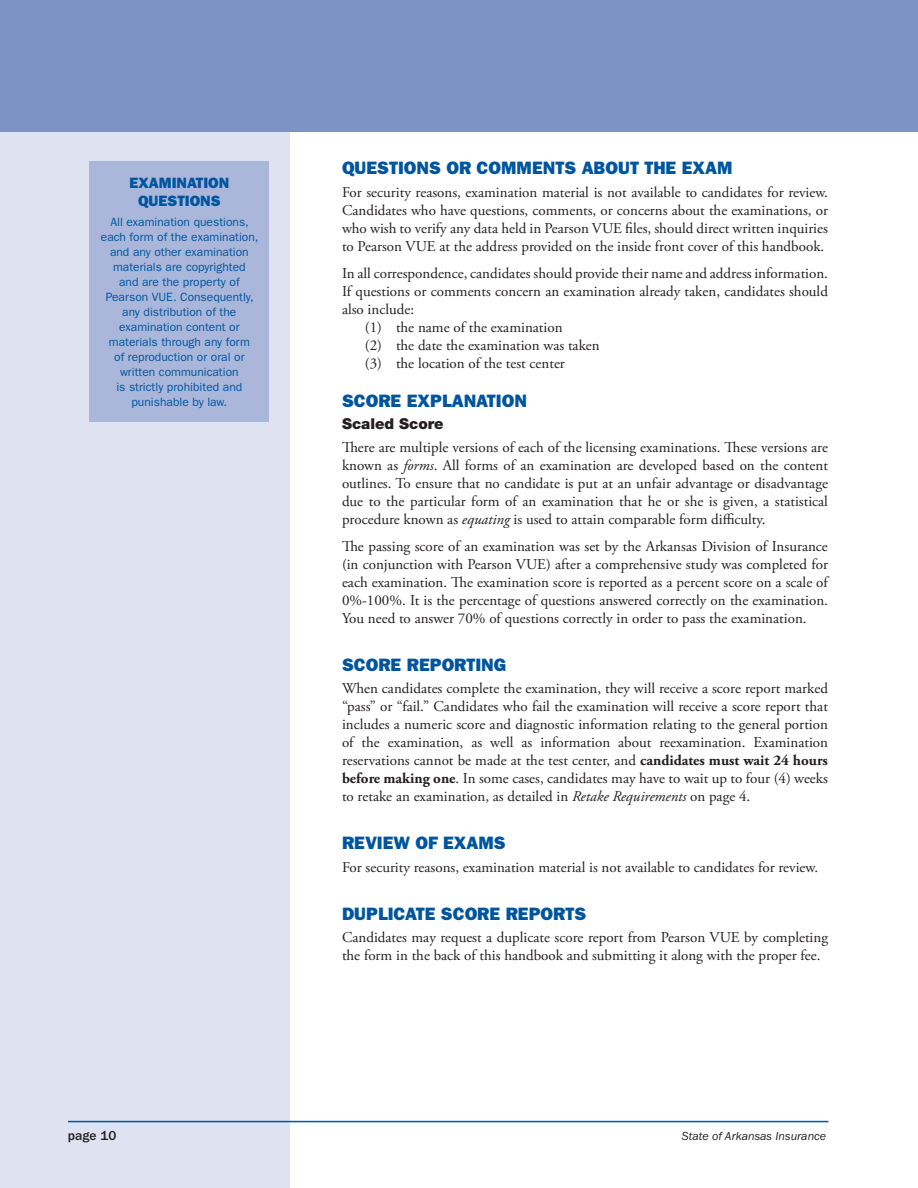
<style>
.page{position:relative;width:918px;height:1188px;background:#fff}
.page>*{position:absolute;margin:0;border:0;box-sizing:border-box;transform-origin:0 0}
.t1{font:18px "ITC Franklin Gothic Std Hvy";letter-spacing:.08em;color:#00559f}
.t2{font:18px "ITC Franklin Gothic Std Hvy";letter-spacing:.1em;color:#00559f}
.t3{font:18px "ITC Franklin Gothic Std Hvy";letter-spacing:.04em;color:#00559f}
.t4{font:15px/18px "Adobe Garamond Pro";color:#231f20;text-align:justify}
.t5{font:15px/18px "ITC Franklin Gothic Std Hvy";letter-spacing:.09em;color:#00559f;text-align:center}
.t6{font:900 15px "Helvetica Neue LT Std";color:#231f20}
.t7{font:500 13.5px "ITC Franklin Gothic Std";color:#231f20}
.t8{font:12px/15px "ITC Franklin Gothic Std";color:#00559f;text-align:center}
.t9{font:italic 12px "ITC Franklin Gothic Std";color:#231f20}
.s1{font-style:italic}
.s2{font-weight:700}
</style>
<div class="page">
<div style="left:0;top:0;width:290px;height:1188px;background:#dee2f1"></div>
<hr style="left:68px;top:1121px;width:760px;height:1px;background:#00559f">
<div style="left:0;top:0;width:918px;height:131px;background:#7d93c6"></div>
<div style="left:89px;top:161px;width:180px;height:261px;background:#aab7da"></div>
<p class="t5" style="left:129px;top:174px;width:101px">EXAMINATION<br>QUESTIONS</p>
<p class="t8" style="left:101px;top:214px;width:159px">All examination questions, each form of the examination, and any other examination materials are copyrighted<br>and are the property of<br>Pearson VUE. Consequently, any distribution of the examination content or materials through any form<br>of reproduction or oral or written communication<br>is strictly prohibited and punishable by law.</p>
<p class="t2" style="left:342px;top:158px;width:390px">QUESTIONS OR COMM ENTS ABOUT THE EXAM</p>
<p class="t4" style="left:342px;top:184px;width:488px">For security reasons, examination material is not available to candidates for review.<br>Candidates who have questions, comments, or concerns about the examinations, or who wish to verify any data held in Pearson VUE files, should direct written inquiries to Pearson VUE at the address provided on the inside front cover of this handbook.</p>
<p class="t4" style="left:342px;top:265px;width:488px">In all correspondence, candidates should provide their name and address information.</p>
<p class="t4" style="left:342px;top:283px;width:487px">If questions or comments concern an examination already taken, candidates should</p>
<p class="t4" style="left:342px;top:301px;width:74px">also include:</p>
<p class="t4" style="left:365px;top:319px;width:199px">(1) the name of the examination</p>
<p class="t4" style="left:365px;top:337px;width:236px">(2) the date the examination was taken</p>
<p class="t4" style="left:365px;top:355px;width:201px">(3) the location of the test center</p>
<p class="t1" style="left:342px;top:390px;width:13px">SCO</p>
<p class="t1" style="left:378px;top:390px;width:76px">RE EXPLANATION</p>
<p class="t6" style="left:342px;top:415px;width:103px">Scaled Score</p>
<p class="t4" style="left:342px;top:439px;width:488px">There are multiple versions of each of the licensing examinations. These versions are known as <span class="s1">forms</span>. All forms of an examination are developed based on the content outlines. To ensure that no candidate is put at an unfair advantage or disadvantage due to the particular form of an examination that he or she is given, a statistical procedure known as <span class="s1">equating</span> is used to attain comparable form difficulty.</p>
<p class="t4" style="left:342px;top:538px;width:488px">The passing score of an examination was set by the Arkansas Division of Insurance (in conjunction with Pearson VUE) after a comprehensive study was completed for each examination. The examination score is reported as a percent score on a scale of 0%-100%. It is the percentage of questions answered correctly on the examination.<br>You need to answer 70% of questions correctly in order to pass the examination.</p>
<p class="t1" style="left:342px;top:654px;width:166px">SCORE REPORTING</p>
<p class="t4" style="left:342px;top:680px;width:488px">When candidates complete the examination, they will receive a score report marked “pass” or “fail.” Candidates who fail the examination will receive a score report that includes a numeric score and diagnostic information relating to the general portion of the examination, as well as information about reexamination. Examination reservations cannot be made at the test center, and <span class="s2">candidates must wait 24 hours before making one</span>. In some cases, candidates may have to wait up to four (4) weeks to retake an examination, as detailed in <span class="s1">Retake Requirements</span> on page 4.</p>
<p class="t3" style="left:342px;top:833px;width:165px">REVIEW OF EXAMS</p>
<p class="t4" style="left:342px;top:859px;width:478px">For security reasons, examination material is not available to candidates for review.</p>
<p class="t1" style="left:342px;top:903px;width:246px">DUPLICATE SCORE REPORTS</p>
<p class="t4" style="left:342px;top:929px;width:488px">Candidates may request a duplicate score report from Pearson VUE by completing the form in the back of this handbook and submitting it along with the proper fee.</p>
<p class="t7" style="left:68px;top:1128px;width:50px">page 10</p>
<p class="t9" style="left:682px;top:1130px;width:146px">State of Arkansas Insurance</p>
</div>
